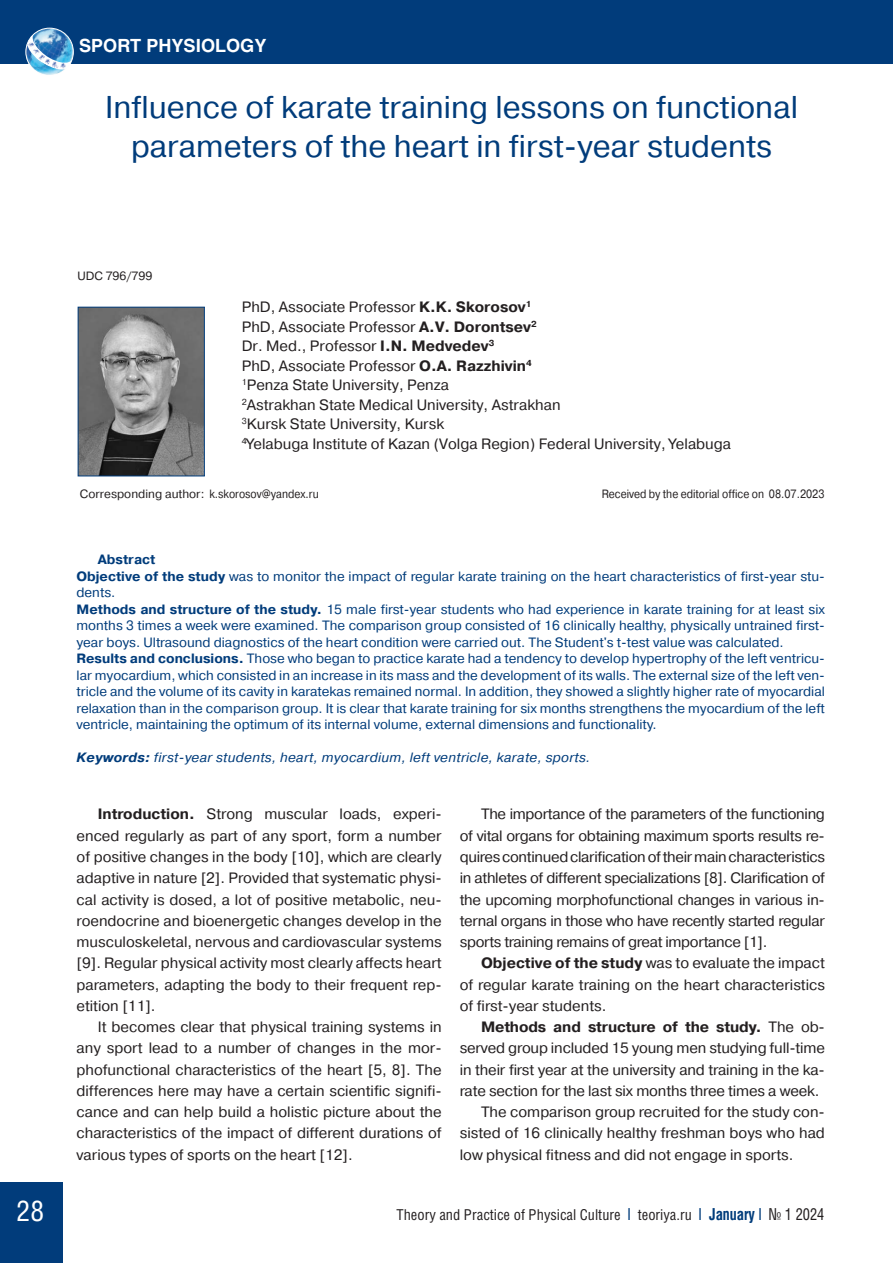
<style>
.page{position:relative;width:893px;height:1263px;background:#fff}
.page>*{position:absolute;margin:0;border:0;box-sizing:border-box;transform-origin:0 0}
.ЗАГОЛОВОК{font:31.5px/39px "Pragmatica C";color:#013c7b;text-align:center}
.t1{font:28.5px "Helios Cond C";color:#fff}
.t2{font:700 18px "Helios C";color:#fff}
.ОСНОВНОЙ_ТЕКСТ{font:15px/21.3px "Pragmatica C";color:#231f20;text-align:justify}
.ИНСТИТУТ{font:15px "Pragmatica C";color:#231f20}
.t3{font:15px "Helios Cond C";color:#231f20}
.t4{font:13.5px/16.5px "Pragmatica C";color:#013c7b;text-align:justify}
.АННОТАЦИЯ{font:italic 13.5px "Pragmatica C";letter-spacing:.02em;color:#013c7b}
.t5{font:700 13.5px "Pragmatica C";color:#013c7b}
.АДРЕС{font:12px "Pragmatica C";color:#231f20}
.АДРЕС-2{font:12px "Pragmatica C";color:#231f20;scale:.88 1}
.s1{font-weight:700}
.s2{font-weight:700;font-size:16.5px;color:#013c7b}
.s3{font-size:16.5px}
</style>
<div class="page">
<div style="left:0;top:1182px;width:62px;height:81px;background:#013c7b"></div>
<div style="left:0;top:0;width:893px;height:64px;background:#013c7b"></div>
<img style="left:80px;top:309px;width:123px;height:165px">
<div style="left:78px;top:307px;width:127px;height:169px;border:1px solid #013c7b"></div>
<img style="left:34px;top:28px;width:40px;height:46px">
<div style="left:26px;top:28px;width:47px;height:48px;border:1px solid #fff;border-radius:50%"></div>
<svg style="left:26px;top:33px;width:46px;height:40px;background:#7db1d6"></svg>
<p class="t2" style="left:79px;top:35px;width:189px">SPORT PHYSIOLOGY</p>
<p class="ЗАГОЛОВОК" style="left:105px;top:88px;width:695px">Influence of karate training lessons on functional parameters of the heart in first-year students</p>
<p class="АДРЕС" style="left:77px;top:269px;width:77px">UDC 796/799</p>
<p class="ИНСТИТУТ" style="left:242px;top:299px;width:291px">PhD, Associate Professor <span class="s1">K.K. Skorosov</span><sup>1</sup></p>
<p class="ИНСТИТУТ" style="left:242px;top:318px;width:296px">PhD, Associate Professor <span class="s1">A.V. Dorontsev</span><sup>2</sup></p>
<p class="ИНСТИТУТ" style="left:242px;top:338px;width:254px">Dr. Med., Professor <span class="s1">I.N. Medvedev</span><sup>3</sup></p>
<p class="ИНСТИТУТ" style="left:242px;top:357px;width:291px">PhD, Associate Professor <span class="s1">O.A. Razzhivin</span><sup>4</sup></p>
<p class="ИНСТИТУТ" style="left:242px;top:377px;width:209px"><sup>1</sup>Penza State University, Penza</p>
<p class="ИНСТИТУТ" style="left:242px;top:396px;width:320px"><sup>2</sup>Astrakhan State Medical University, Astrakhan</p>
<p class="ИНСТИТУТ" style="left:242px;top:416px;width:204px"><sup>3</sup>Kursk State University, Kursk</p>
<p class="ИНСТИТУТ" style="left:242px;top:435px;width:491px"><sup>4</sup>Yelabuga Institute of Kazan (Volga Region) Federal University, Yelabuga</p>
<p class="АДРЕС" style="left:80px;top:487px;width:240px">Corresponding author: k.skorosov@yandex.ru</p>
<p class="АДРЕС-2" style="left:602px;top:487px;width:255px">Received by the editorial office on 08.07.2023</p>
<p class="t5" style="left:98px;top:552px;width:59px">Abstract</p>
<p class="t4" style="left:77px;top:568px;width:750px"><span class="s1">Objective of the study</span> was to monitor the impact of regular karate training on the heart characteristics of first-year stu&shy;dents.</p>
<p class="t4" style="left:77px;top:601px;width:750px"><span class="s1">Methods and structure of the study.</span> 15 male first-year students who had experience in karate training for at least six months 3 times a week were examined. The comparison group consisted of 16 clinically healthy, physically untrained first&shy;year boys. Ultrasound diagnostics of the heart condition were carried out. The Student's t-test value was calculated.</p>
<p class="t4" style="left:77px;top:650px;width:750px"><span class="s1">Results and conclusions.</span> Those who began to practice karate had a tendency to develop hypertrophy of the left ventricu&shy;lar myocardium, which consisted in an increase in its mass and the development of its walls. The external size of the left ven&shy;tricle and the volume of its cavity in karatekas remained normal. In addition, they showed a slightly higher rate of myocardial relaxation than in the comparison group. It is clear that karate training for six months strengthens the myocardium of the left ventricle, maintaining the optimum of its internal volume, external dimensions and functionality.</p>
<p class="АННОТАЦИЯ" style="left:77px;top:750px;width:515px"><span class="s1">Keywords:</span> first-year students, heart, myocardium, left ventricle, karate, sports.</p>
<p class="ОСНОВНОЙ_ТЕКСТ" style="left:77px;top:804px;width:367px;text-indent:21px"><span class="s1">Introduction.</span> Strong muscular loads, experi&shy;enced regularly as part of any sport, form a number of positive changes in the body [10], which are clearly adaptive in nature [2]. Provided that systematic physi&shy;cal activity is dosed, a lot of positive metabolic, neu&shy;roendocrine and bioenergetic changes develop in the musculoskeletal, nervous and cardiovascular systems [9]. Regular physical activity most clearly affects heart parameters, adapting the body to their frequent rep&shy;etition [11].</p>
<p class="ОСНОВНОЙ_ТЕКСТ" style="left:77px;top:1016px;width:367px;text-indent:21px">It becomes clear that physical training systems in any sport lead to a number of changes in the mor&shy;phofunctional characteristics of the heart [5, 8]. The differences here may have a certain scientific signifi&shy;cance and can help build a holistic picture about the characteristics of the impact of different durations of various types of sports on the heart [12].</p>
<p class="ОСНОВНОЙ_ТЕКСТ" style="left:460px;top:804px;width:367px;text-indent:21px">The importance of the parameters of the functioning of vital organs for obtaining maximum sports results re&shy;quires continued clarification of their main characteristics in athletes of different specializations [8]. Clarification of the upcoming morphofunctional changes in various in&shy;ternal organs in those who have recently started regular sports training remains of great importance [1].</p>
<p class="ОСНОВНОЙ_ТЕКСТ" style="left:460px;top:952px;width:367px;text-indent:21px"><span class="s1">Objective of the study</span> was to evaluate the impact of regular karate training on the heart characteristics of first-year students.</p>
<p class="ОСНОВНОЙ_ТЕКСТ" style="left:460px;top:1016px;width:367px;text-indent:21px"><span class="s1">Methods and structure of the study.</span> The ob&shy;served group included 15 young men studying full-time in their first year at the university and training in the ka&shy;rate section for the last six months three times a week.</p>
<p class="ОСНОВНОЙ_ТЕКСТ" style="left:460px;top:1101px;width:367px;text-indent:21px">The comparison group recruited for the study con&shy;sisted of 16 clinically healthy freshman boys who had low physical fitness and did not engage in sports.</p>
<h2 class="t1" style="left:17px;top:1194px;width:29px">28</h2>
<p class="t3" style="left:397px;top:1205px;width:429px">Theory and Practice of Physical Culture <span class="s2">|</span> teoriya.ru <span class="s2">| January |</span> <span class="s3">№ 1 2024</span></p>
</div>
